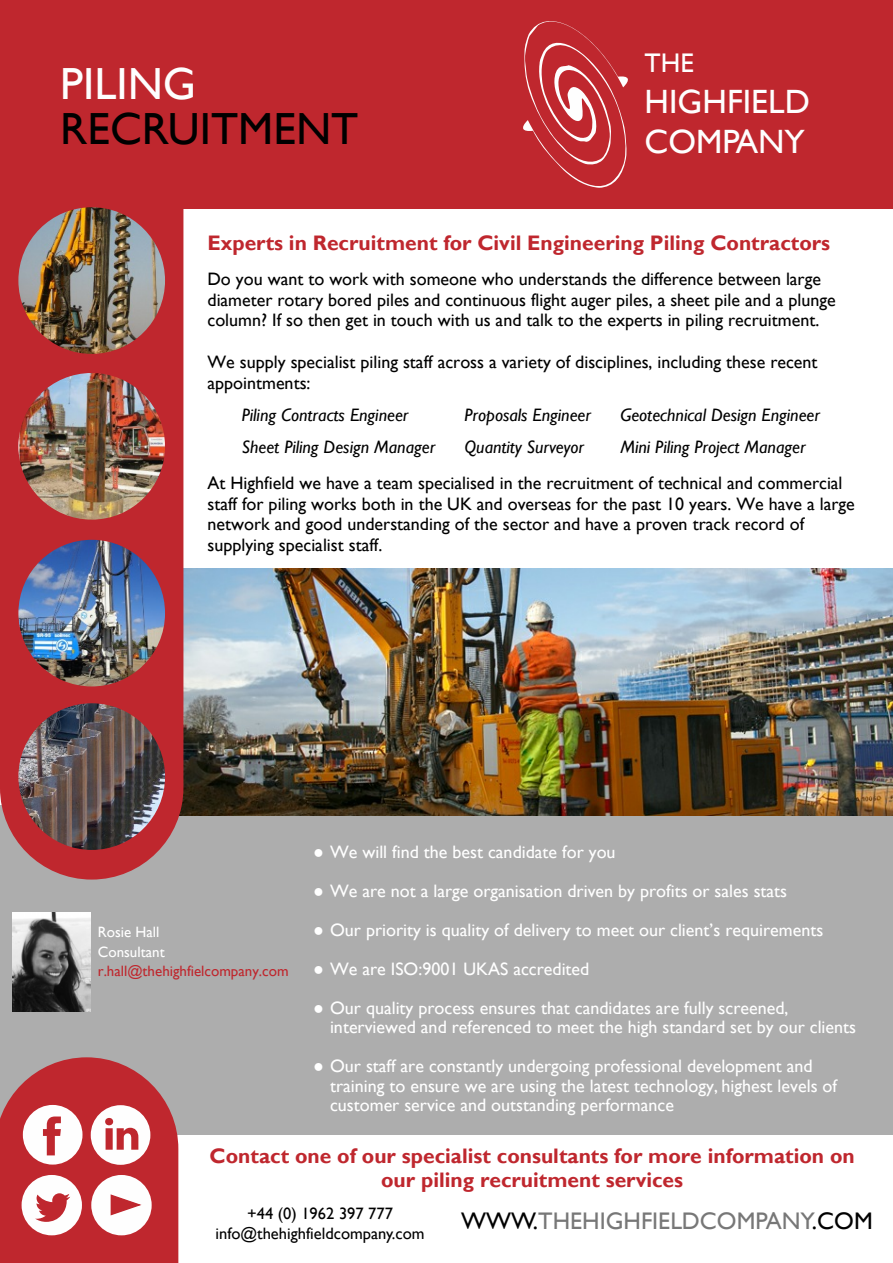
<style>
.page{position:relative;width:893px;height:1263px;background:#fff}
.page>*{position:absolute;margin:0;border:0;box-sizing:border-box;transform-origin:0 0}
.t1{font:45px "Gill Sans";color:#000}
.t2{font:45px "Gill Sans";color:#fefefe}
.t3{font:33.6px/40.3px "Gill Sans";color:#fefefe}
.t4{font:27px "Gill Sans";color:#fefefe}
.t5{font:24px "Gill Sans";color:#777}
.t6{font:700 21px/24.3px "Gill Sans";color:#bf272e;text-align:center}
.t7{font:18px/20.9px "Gill Sans";color:#000}
.t8{font:18px/19.5px "Gill Sans";color:#fff}
.t9{font:italic 18px/31.2px "Gill Sans";color:#000}
.t10{font:16.5px/19.8px "Gill Sans";color:#000;text-align:center}
.t11{font:15px "Gill Sans";color:#bf272e}
.t12{font:15px/19.5px "Gill Sans";color:#fff}
.s1{font-family:"Times New Roman"}
.s2{color:#000}
</style>
<div class="page">
<div style="left:0;top:805px;width:893px;height:330px;background:#adadad"></div>
<div style="left:0;top:0;width:893px;height:209px;background:#bf272e"></div>
<img style="left:179px;top:568px;width:714px;height:248px">
<div style="left:0;top:0;width:183px;height:879px;background:#bf272e;border-radius:92px"></div>
<svg style="left:523px;top:21px;width:105px;height:167px"></svg>
<svg style="left:0;top:1057px;width:178px;height:206px"></svg>
<img style="left:18px;top:703px;width:147px;height:147px;border-radius:50%">
<img style="left:18px;top:539px;width:147px;height:148px;border-radius:50%">
<img style="left:18px;top:373px;width:147px;height:147px;border-radius:50%">
<img style="left:18px;top:207px;width:147px;height:147px;border-radius:50%">
<img style="left:13px;top:913px;width:77px;height:99px">
<h1 class="t2" style="left:60px;top:68px;width:138px">PILING</h1>
<h1 class="t1" style="left:60px;top:113px;width:300px">RECRUITMENT</h1>
<h3 class="t4" style="left:645px;top:54px;width:51px">THE</h3>
<h2 class="t3" style="left:645px;top:85px;width:167px">HIGHFIELD<br>COMPANY</h2>
<p class="t6" style="left:207px;top:233px;width:624px">Experts in Recruitment for Civil Engineering Piling Contractors</p>
<p class="t7" style="left:207px;top:270px;width:630px">Do you want to work with someone who understands the difference between large diameter rotary bored piles and continuous flight auger piles, a sheet pile and a plunge column? If so then get in touch with us and talk to the experts in piling recruitment.</p>
<p class="t7" style="left:207px;top:353px;width:612px">We supply specialist piling staff across a variety of disciplines, including these recent appointments:</p>
<p class="t9" style="left:242px;top:402px;width:195px">Piling Contracts Engineer<br>Sheet Piling Design Manager</p>
<p class="t9" style="left:464px;top:402px;width:128px">Proposals Engineer<br>Quantity Surveyor</p>
<p class="t9" style="left:620px;top:402px;width:201px">Geotechnical Design Engineer<br>Mini Piling Project Manager</p>
<p class="t7" style="left:207px;top:474px;width:649px">At Highfield we have a team specialised in the recruitment of technical and commercial staff for piling works both in the UK and overseas for the past 10 years. We have a large network and good understanding of the sector and have a proven track record of supplying specialist staff.</p>
<p class="t8" style="left:313px;top:844px;width:304px"><span class="s1">●</span> We will find the best candidate for you</p>
<p class="t8" style="left:313px;top:883px;width:476px"><span class="s1">●</span> We are not a large organisation driven by profits or sales stats</p>
<p class="t8" style="left:313px;top:922px;width:512px"><span class="s1">●</span> Our priority is quality of delivery to meet our client’s requirements</p>
<p class="t8" style="left:313px;top:961px;width:278px"><span class="s1">●</span> We are ISO:9001 UKAS accredited</p>
<p class="t8" style="left:330px;top:1000px;width:528px;text-indent:-17px"><span class="s1">●</span> Our quality process ensures that candidates are fully screened, interviewed and referenced to meet the high standard set by our clients</p>
<p class="t8" style="left:330px;top:1058px;width:508px;text-indent:-17px"><span class="s1">●</span> Our staff are constantly undergoing professional development and training to ensure we are using the latest technology, highest levels of customer service and outstanding performance</p>
<p class="t6" style="left:210px;top:1146px;width:647px">Contact one of our specialist consultants for more information on our piling recruitment services</p>
<p class="t12" style="left:98px;top:924px;width:68px">Rosie Hall<br>Consultant</p>
<p class="t11" style="left:98px;top:966px;width:192px">r.hall@thehighfielcompany.com</p>
<p class="t10" style="left:216px;top:1205px;width:211px">+44 (0) 1962 397 777 info@thehighfieldcompany.com</p>
<h3 class="t5" style="left:461px;top:1213px;width:413px"><span class="s2">WWW.</span>THEHIGHFIELDCOMPANY<span class="s2">.COM</span></h3>
</div>
